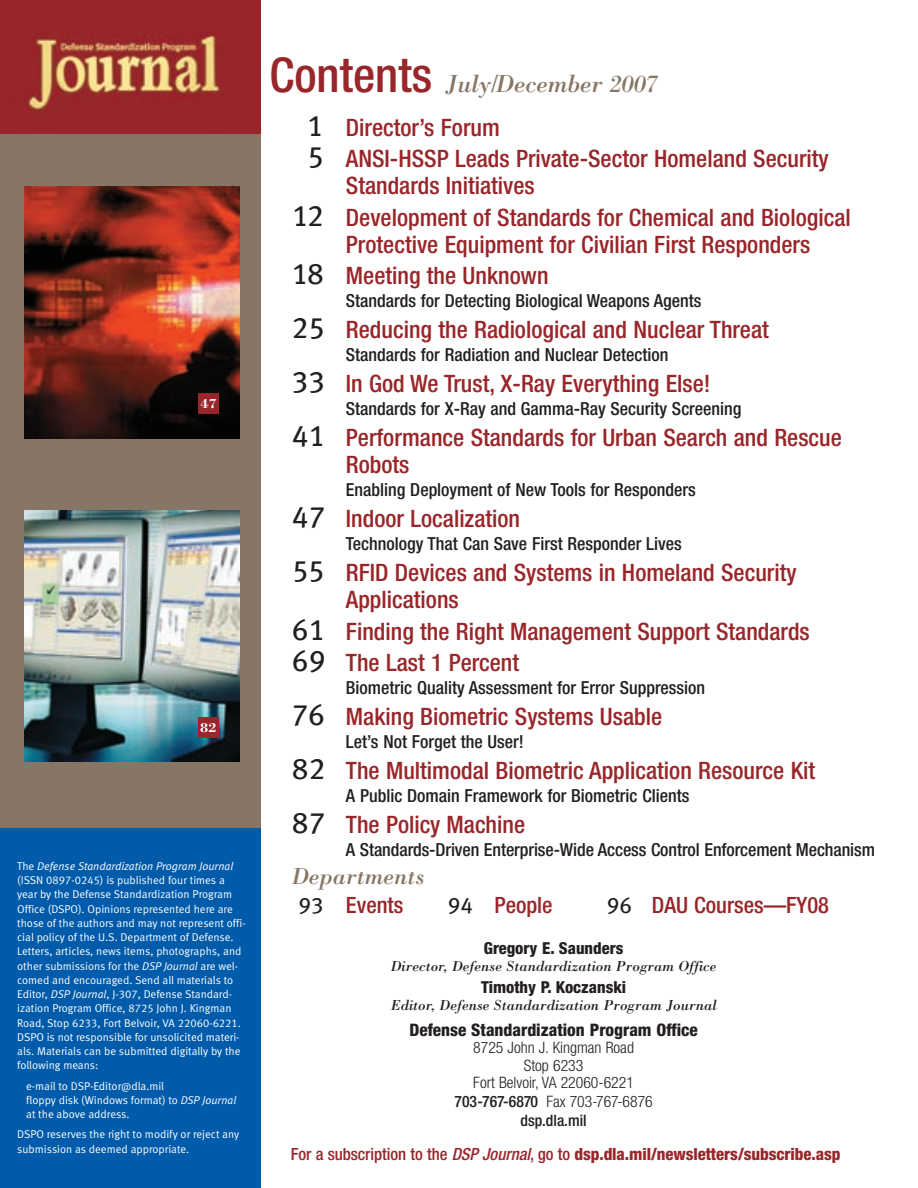
<style>
.page{position:relative;width:918px;height:1188px;background:#fff}
.page>*{position:absolute;margin:0;border:0;box-sizing:border-box;transform-origin:0 0}
.t1{font:italic 25.5px "Bodoni";letter-spacing:-.005em;color:#877665}
.t2{font:500 condensed 24px/31.5px "Helvetica Neue";color:#98262a}
.t3{font:italic 24px "Bodoni";color:#877665}
.t4{font:500 condensed 22.5px "Helvetica Neue";color:#98262a}
.t5{font:500 condensed 18px "Helvetica Neue";color:#231f20}
.t6{font:800 condensed 17.25px "Helvetica Neue";color:#231f20}
.t7{font:800 condensed 16.8px "Helvetica Neue";letter-spacing:-.005em;color:#98262a}
.t8{font:800 condensed 16.5px "Helvetica Neue";color:#231f20}
.t9{font:300 condensed 15.75px/17.2px "Helvetica Neue";color:#231f20;text-align:center}
.t10{font:500 condensed 15.75px/19.5px "Helvetica Neue";color:#231f20;text-align:center}
.t11{font:italic 15px "Bodoni";color:#231f20}
.t12{font:700 13.5px "Bodoni";color:#fff}
.t13{font:11.25px/14.2px "Meta Normal LF";color:#fff}
.s1{font-style:italic}
.s2{font-family:"Helvetica Neue";font-weight:500;font-style:normal;font-stretch:condensed;font-size:48px;color:#98262a}
.s3{font-family:"Meta Book LF";font-weight:400;font-stretch:normal;font-size:30px;color:#231f20}
.s4{font-family:"Meta Book LF";font-weight:400;font-stretch:normal;color:#231f20}
.s5{font-weight:300}
.s6{font-weight:500}
.s7{font-weight:500;font-style:italic}
</style>
<div class="page">
<div style="left:0;top:134px;width:261px;height:695px;background:#877665"></div>
<img style="left:24px;top:187px;width:216px;height:252px">
<img style="left:0;top:0;width:261px;height:133px">
<div style="left:0;top:829px;width:261px;height:359px;background:#015bab"></div>
<img style="left:24px;top:510px;width:216px;height:252px">
<div style="left:198px;top:717px;width:21px;height:21px;background:#98262a"></div>
<div style="left:198px;top:393px;width:21px;height:21px;background:#98262a"></div>
<p class="t12" style="left:200px;top:395px;width:18px">47</p>
<p class="t12" style="left:200px;top:719px;width:18px">82</p>
<p class="t13" style="left:17px;top:860px;width:230px">The <span class="s1">Defense Standardization Program Journal </span>(ISSN 0897-0245) is published four times a year by the Defense Standardization Program Office (DSPO). Opinions represented here are those of the authors and may not represent offi&shy;cial policy of the U.S. Department of Defense.<br>Letters, articles, news items, photographs, and other submissions for the <span class="s1">DSP Journal</span> are wel&shy;comed and encouraged. Send all materials to Editor, <span class="s1">DSP Journal</span>, J-307, Defense Standard&shy;ization Program Office, 8725 John J. Kingman Road, Stop 6233, Fort Belvoir, VA 22060-6221.<br>DSPO is not responsible for unsolicited materi&shy;als. Materials can be submitted digitally by the following means:</p>
<p class="t13" style="left:26px;top:1080px;width:212px">e-mail to DSP-Editor@dla.mil<br>floppy disk (Windows format) to <span class="s1">DSP Journal </span>at the above address.</p>
<p class="t13" style="left:17px;top:1128px;width:224px">DSPO reserves the right to modify or reject any submission as deemed appropriate.</p>
<h1 class="t1" style="left:269px;top:68px;width:390px"><span class="s2">Contents</span> July/December 2007</h1>
<h2 class="t2" style="left:307px;top:113px;width:523px"><span class="s3">1</span> Director’s Forum<br><span class="s3">5</span> ANSI-HSSP Leads Private-Sector Homeland Security</h2>
<h2 class="t2" style="left:292px;top:172px;width:560px;text-indent:54px">Standards Initiatives<br><span class="s3">12</span> Development of Standards for Chemical and Biological</h2>
<h2 class="t2" style="left:292px;top:230px;width:520px;text-indent:54px">Protective Equipment for Civilian First Responders<br><span class="s3">18</span> Meeting the Unknown</h2>
<h3 class="t5" style="left:346px;top:294px;width:357px">Standards for Detecting Biological Weapons Agents</h3>
<h2 class="t2" style="left:292px;top:316px;width:478px"><span class="s3">25</span> Reducing the Radiological and Nuclear Threat</h2>
<h3 class="t5" style="left:346px;top:348px;width:324px">Standards for Radiation and Nuclear Detection</h3>
<h2 class="t2" style="left:292px;top:370px;width:420px"><span class="s3">33</span> In God We Trust, X-Ray Everything Else!</h2>
<h3 class="t5" style="left:346px;top:402px;width:397px">Standards for X-Ray and Gamma-Ray Security Screening</h3>
<h2 class="t2" style="left:346px;top:426px;width:497px;line-height:27px;text-indent:-54px"><span class="s3">41</span> Performance Standards for Urban Search and Rescue<br>Robots</h2>
<h3 class="t5" style="left:346px;top:483px;width:351px">Enabling Deployment of New Tools for Responders</h3>
<h2 class="t2" style="left:292px;top:505px;width:230px"><span class="s3">47</span> Indoor Localization</h2>
<h3 class="t5" style="left:346px;top:537px;width:337px">Technology That Can Save First Responder Lives</h3>
<h2 class="t2" style="left:346px;top:561px;width:452px;line-height:27px;text-indent:-54px"><span class="s3">55</span> RFID Devices and Systems in Homeland Security<br>Applications</h2>
<h2 class="t2" style="left:292px;top:617px;width:519px"><span class="s3">61</span> Finding the Right Management Support Standards<br><span class="s3">69</span> The Last 1 Percent</h2>
<h3 class="t5" style="left:346px;top:681px;width:361px">Biometric Quality Assessment for Error Suppression</h3>
<h2 class="t2" style="left:292px;top:703px;width:372px"><span class="s3">76</span> Making Biometric Systems Usable</h2>
<h3 class="t5" style="left:346px;top:735px;width:179px">Let’s Not Forget the User!</h3>
<h2 class="t2" style="left:292px;top:757px;width:525px"><span class="s3">82</span> The Multimodal Biometric Application Resource Kit</h2>
<h3 class="t5" style="left:346px;top:789px;width:345px">A Public Domain Framework for Biometric Clients</h3>
<h2 class="t2" style="left:292px;top:811px;width:235px"><span class="s3">87</span> The Policy Machine</h2>
<h3 class="t5" style="left:346px;top:843px;width:531px">A Standards-Driven Enterprise-Wide Access Control Enforcement Mechanism</h3>
<h2 class="t3" style="left:292px;top:862px;width:134px">Departments</h2>
<h3 class="t4" style="left:299px;top:896px;width:106px"><span class="s4">93</span> Events</h3>
<h3 class="t4" style="left:448px;top:896px;width:106px"><span class="s4">94</span> People</h3>
<h3 class="t4" style="left:607px;top:896px;width:224px"><span class="s4">96</span> DAU Courses—FY08</h3>
<h3 class="t8" style="left:484px;top:942px;width:141px">Gregory E. Saunders</h3>
<h3 class="t11" style="left:391px;top:957px;width:327px">Director, Defense Standardization Program Office</h3>
<h3 class="t8" style="left:481px;top:981px;width:147px">Timothy P. Koczanski</h3>
<h3 class="t11" style="left:391px;top:996px;width:327px">Editor, Defense Standardization Program Journal</h3>
<h3 class="t6" style="left:410px;top:1024px;width:290px">Defense Standardization Program Office</h3>
<h3 class="t9" style="left:473px;top:1040px;width:162px">8725 John J. Kingman Road<br>Stop 6233<br>Fort Belvoir, VA 22060-6221</h3>
<h3 class="t10" style="left:454px;top:1093px;width:200px">703-767-6870 <span class="s5">Fax 703-767-6876 </span>dsp.dla.mil</h3>
<h3 class="t7" style="left:291px;top:1148px;width:551px"><span class="s6">For a subscription to the</span> <span class="s7">DSP Journal</span><span class="s6">, go to</span> dsp.dla.mil/newsletters/subscribe.asp</h3>
</div>
